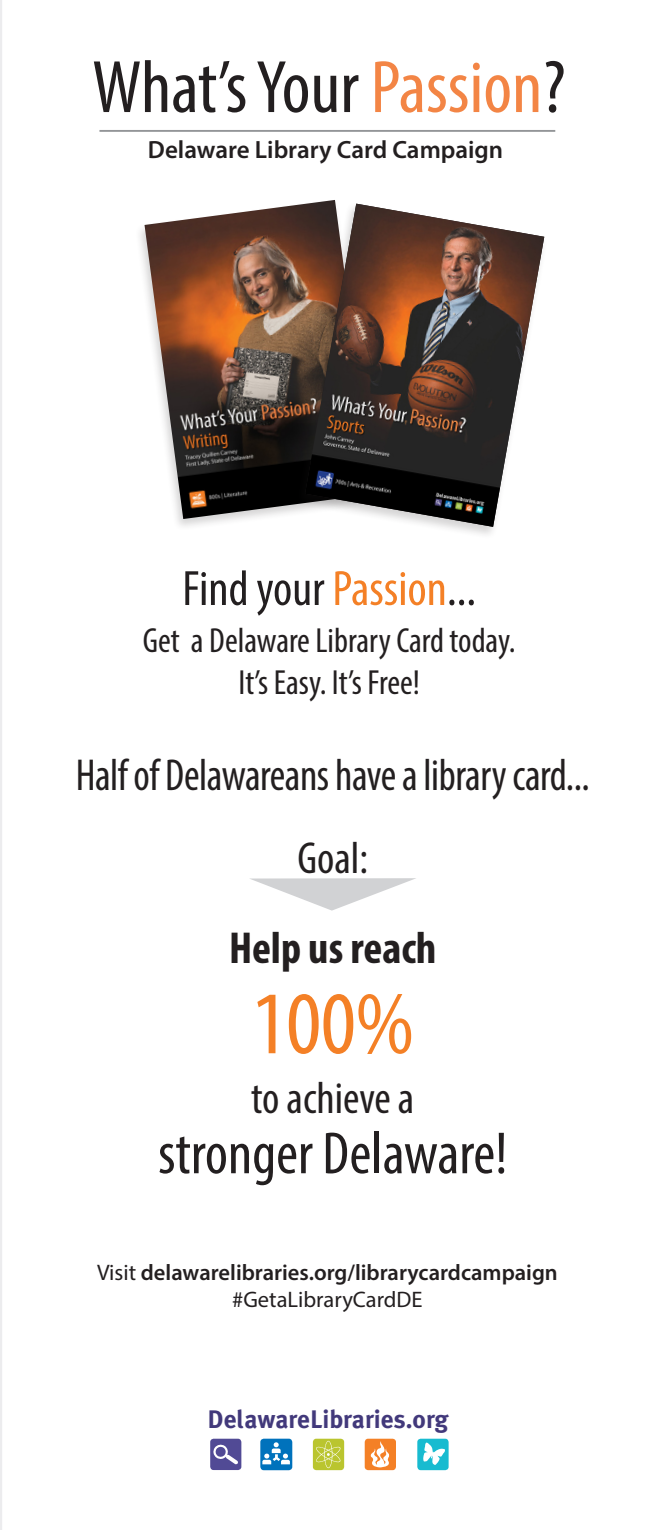
<style>
.page{position:relative;width:667px;height:1530px;background:#fff}
.page>*{position:absolute;margin:0;border:0;box-sizing:border-box;transform-origin:0 0}
.t1{font:condensed 90px "Myriad Pro";color:#f48026}
.t2{font:condensed 75px "Myriad Pro";color:#231f20}
.t3{font:condensed 60px "Myriad Pro";color:#231f20}
.t4{font:condensed 50px "Myriad Pro";color:#231f20}
.t5{font:condensed 45px "Myriad Pro";letter-spacing:-.01em;color:#231f20;scale:.95 1}
.t6{font:condensed 45px "Myriad Pro";letter-spacing:-.01em;color:#231f20}
.t7{font:700 condensed 45px "Myriad Pro";color:#231f20}
.t8{font:condensed 35px "Myriad Pro";color:#231f20}
.t9{font:700 25.25px "Meta Plus";color:#42397b}
.t10{font:600 25px "Myriad Pro";color:#231f20}
.t11{font:600 22.5px/27px "Myriad Pro";color:#231f20;text-align:center}
.s1{color:#f38545}
.s2{color:#f48026}
.s3{font-weight:400}
</style>
<div class="page">
<hr style="left:0;top:0;width:2px;height:1530px;background:#ececee">
<div style="left:134px;top:198px;width:243px;height:333px;background:#231f20;opacity:.19"></div>
<img style="left:144px;top:200px;width:229px;height:319px">
<hr style="left:99px;top:130px;width:456px;height:2px;background:#939598">
<div style="left:295px;top:202px;width:253px;height:338px;background:#231f20;opacity:.19"></div>
<img style="left:305px;top:204px;width:239px;height:323px">
<div style="left:260px;top:1439px;width:32px;height:31px;background:#0072bc;border-radius:4px"></div>
<svg style="left:262px;top:1442px;width:28px;height:22px"></svg>
<div style="left:313px;top:1439px;width:31px;height:31px;background:#bac52f;border-radius:3px"></div>
<svg style="left:316px;top:1441px;width:25px;height:27px"></svg>
<div style="left:364px;top:1439px;width:32px;height:31px;background:#f48026;border-radius:3px"></div>
<svg style="left:370px;top:1441px;width:19px;height:27px"></svg>
<div style="left:210px;top:1439px;width:31px;height:31px;background:#514a95;border-radius:3px"></div>
<svg style="left:213px;top:1444px;width:25px;height:21px"></svg>
<div style="left:417px;top:1439px;width:31px;height:31px;background:#18bbd0;border-radius:3px"></div>
<svg style="left:423px;top:1442px;width:22px;height:23px"></svg>
<svg style="left:250px;top:878px;width:166px;height:33px"></svg>
<p class="t2" style="left:92px;top:42px;width:474px">What’s Your <span class="s1">Passion</span>?</p>
<p class="t10" style="left:148px;top:133px;width:356px">Delaware Library Card Campaign</p>
<p class="t4" style="left:182px;top:558px;width:295px">Find your <span class="s2">Passion</span>...</p>
<p class="t8" style="left:143px;top:619px;width:374px">Get a Delaware Library Card today.</p>
<p class="t8" style="left:238px;top:661px;width:183px">It’s Easy. It’s Free!</p>
<p class="t5" style="left:76px;top:748px;width:542px">Half of Delawareans have a library card...</p>
<p class="t6" style="left:297px;top:831px;width:72px">Goal:</p>
<p class="t7" style="left:229px;top:920px;width:209px">Help us reach</p>
<p class="t1" style="left:251px;top:969px;width:164px">100%</p>
<p class="t6" style="left:251px;top:1071px;width:165px">to achieve a</p>
<p class="t3" style="left:158px;top:1117px;width:350px">stronger Delaware!</p>
<p class="t11" style="left:97px;top:1259px;width:462px"><span class="s3">Visit</span> delawarelibraries.org/librarycardcampaign <span class="s3">#GetaLibraryCardDE</span></p>
<p class="t9" style="left:207px;top:1404px;width:242px">DelawareLibraries.org</p>
</div>
